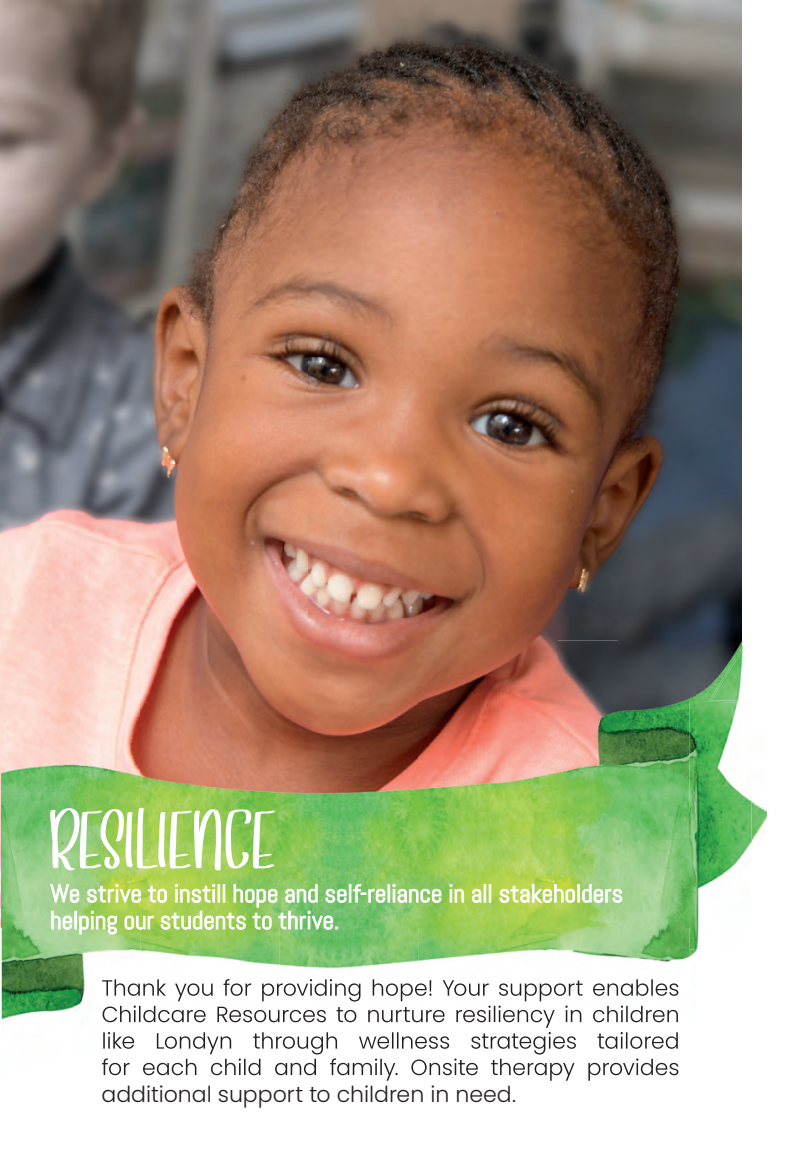
<style>
.page{position:relative;width:788px;height:1166px;background:#fff}
.page>*{position:absolute;margin:0;border:0;box-sizing:border-box;transform-origin:0 0}
.t1{font:72.45px "Cottage Gardens Caps";letter-spacing:-.02em;color:#fff}
.t2{font:25.2px/26.8px "Abel";color:#fff}
.t3{font:300 22.05px "Poppins";color:#231f20}
</style>
<div class="page">
<img style="left:0;top:0;width:618px;height:680px">
<img style="left:618px;top:0;width:124px;height:640px">
<img style="left:0;top:680px;width:2px;height:248px">
<img style="left:2px;top:640px;width:694px;height:173px">
<img style="left:696px;top:640px;width:46px;height:62px">
<img style="left:2px;top:813px;width:687px;height:115px">
<img style="left:2px;top:928px;width:694px;height:153px">
<img style="left:102px;top:979px;width:577px;height:22px">
<img style="left:102px;top:1005px;width:577px;height:22px">
<img style="left:103px;top:1032px;width:576px;height:22px">
<img style="left:102px;top:1058px;width:577px;height:22px">
<img style="left:742px;top:640px;width:25px;height:204px">
<img style="left:689px;top:702px;width:62px;height:247px">
<img style="left:708px;top:646px;width:44px;height:56px">
<div style="left:387px;top:884px;width:3px;height:18px;border:1px solid #fff"></div>
<svg style="left:392px;top:884px;width:50px;height:19px"></svg>
<svg style="left:449px;top:884px;width:15px;height:19px"></svg>
<svg style="left:471px;top:888px;width:11px;height:15px"></svg>
<div style="left:483px;top:884px;width:3px;height:18px;border:1px solid #fff"></div>
<div style="left:488px;top:884px;width:3px;height:18px;border:1px solid #fff"></div>
<svg style="left:499px;top:883px;width:76px;height:20px;background:#cce187"></svg>
<div style="left:577px;top:884px;width:3px;height:18px;border:1px solid #fff"></div>
<svg style="left:581px;top:883px;width:42px;height:20px"></svg>
<svg style="left:49px;top:883px;width:337px;height:52px;background:#a8d481"></svg>
<h1 class="t1" style="left:50px;top:780px;width:231px">RESILIENCE</h1>
<p class="t2" style="left:50px;top:880px;width:574px">We strive to instill hope and self-reliance in all stakeholders helping our students to thrive.</p>
<p class="t3" style="left:101px;top:1081px;width:416px">additional support to children in need.</p>
</div>
